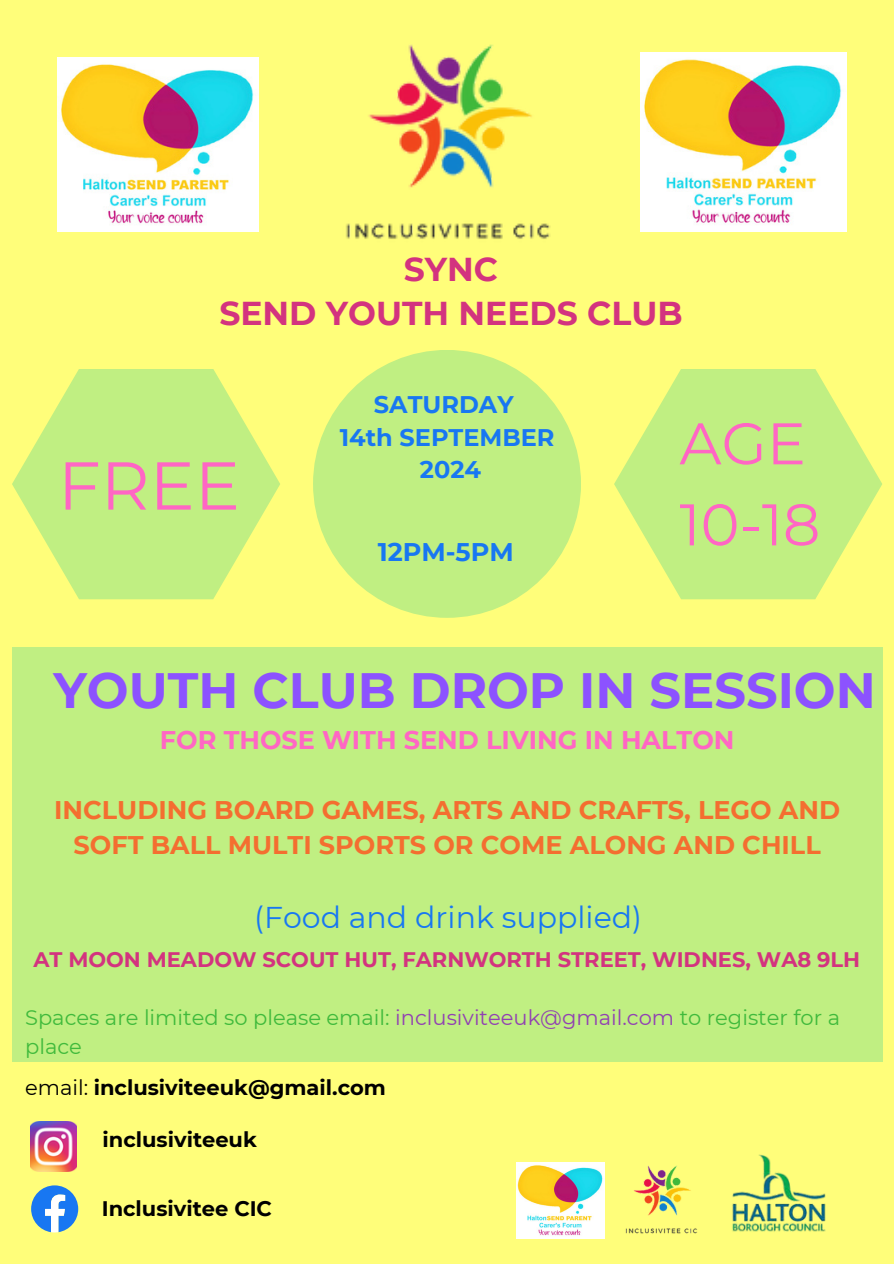
<style>
.page{position:relative;width:894px;height:1264px;background:#fff}
.page>*{position:absolute;margin:0;border:0;box-sizing:border-box;transform-origin:0 0}
.t1{font:67.5px "Montserrat";color:#ff66c4}
.t2{font:58.5px/81px "Montserrat";color:#ff66c4}
.t3{font:700 49.5px "Montserrat";color:#8c52ff}
.t4{font:700 33px/43.8px "Montserrat";color:#d3337f;text-align:center}
.t5{font:30px "Montserrat";color:#1877f2}
.t6{font:700 25.5px/34.8px "Montserrat";color:#f46e30;text-align:center}
.t7{font:700 25.5px "Montserrat";color:#ff66c4}
.t8{font:700 25.5px "Montserrat";color:#1877f2}
.t9{font:700 24px "Montserrat";color:#1877f2}
.t10{font:21px/29.2px "Montserrat";color:#40ba3c}
.t11{font:700 21px "Montserrat";color:#000}
.t12{font:700 21px "Montserrat";color:#d3337f}
.s1{color:#9141b2}
.s2{font-weight:400}
</style>
<div class="page">
<div style="left:0;top:0;width:893px;height:1263px;background:#fffe7a"></div>
<img style="left:31px;top:1121px;width:46px;height:50px">
<svg style="left:12px;top:369px;width:268px;height:230px;fill:#c0ef82"></svg>
<svg style="left:31px;top:1185px;width:47px;height:47px"></svg>
<svg style="left:313px;top:350px;width:268px;height:268px;fill:#c0ef82"></svg>
<div style="left:12px;top:647px;width:869px;height:415px;background:#c0ef82"></div>
<svg style="left:614px;top:369px;width:268px;height:230px;fill:#c0ef82"></svg>
<img style="left:732px;top:1154px;width:94px;height:78px">
<img style="left:625px;top:1165px;width:72px;height:69px">
<img style="left:516px;top:1162px;width:88px;height:76px">
<img style="left:640px;top:53px;width:206px;height:179px">
<img style="left:58px;top:57px;width:200px;height:174px">
<img style="left:346px;top:44px;width:205px;height:195px">
<p class="t4" style="left:219px;top:247px;width:464px">SYNC<br>SEND YOUTH NEEDS CLUB</p>
<h1 class="t1" style="left:58px;top:444px;width:183px">FREE</h1>
<p class="t9" style="left:374px;top:389px;width:141px">SATURDAY</p>
<p class="t9" style="left:339px;top:422px;width:216px">14th SEPTEMBER</p>
<p class="t9" style="left:420px;top:455px;width:63px">2024</p>
<h6 class="t8" style="left:377px;top:536px;width:138px">12PM-5PM</h6>
<p class="t2" style="left:679px;top:403px;width:142px">AGE<br>10-18</p>
<h6 class="t3" style="left:53px;top:660px;width:823px">YOUTH CLUB DROP IN SESSION</h6>
<h2 class="t7" style="left:160px;top:724px;width:576px">FOR THOSE WITH SEND LIVING IN HALTON</h2>
<h3 class="t6" style="left:54px;top:792px;width:787px">INCLUDING BOARD GAMES, ARTS AND CRAFTS, LEGO AND<br>SOFT BALL MULTI SPORTS OR COME ALONG AND CHILL</h3>
<h6 class="t5" style="left:254px;top:898px;width:389px">(Food and drink supplied)</h6>
<p class="t12" style="left:33px;top:946px;width:828px">AT MOON MEADOW SCOUT HUT, FARNWORTH STREET, WIDNES, WA8 9LH</p>
<p class="t10" style="left:25px;top:1002px;width:816px">Spaces are limited so please email: <span class="s1">inclusiviteeuk@gmail.com</span> to register for a place</p>
<p class="t11" style="left:25px;top:1074px;width:362px"><span class="s2">email:</span> inclusiviteeuk@gmail.com</p>
<p class="t11" style="left:103px;top:1126px;width:156px">inclusiviteeuk</p>
<h5 class="t11" style="left:102px;top:1195px;width:172px">Inclusivitee CIC</h5>
</div>
